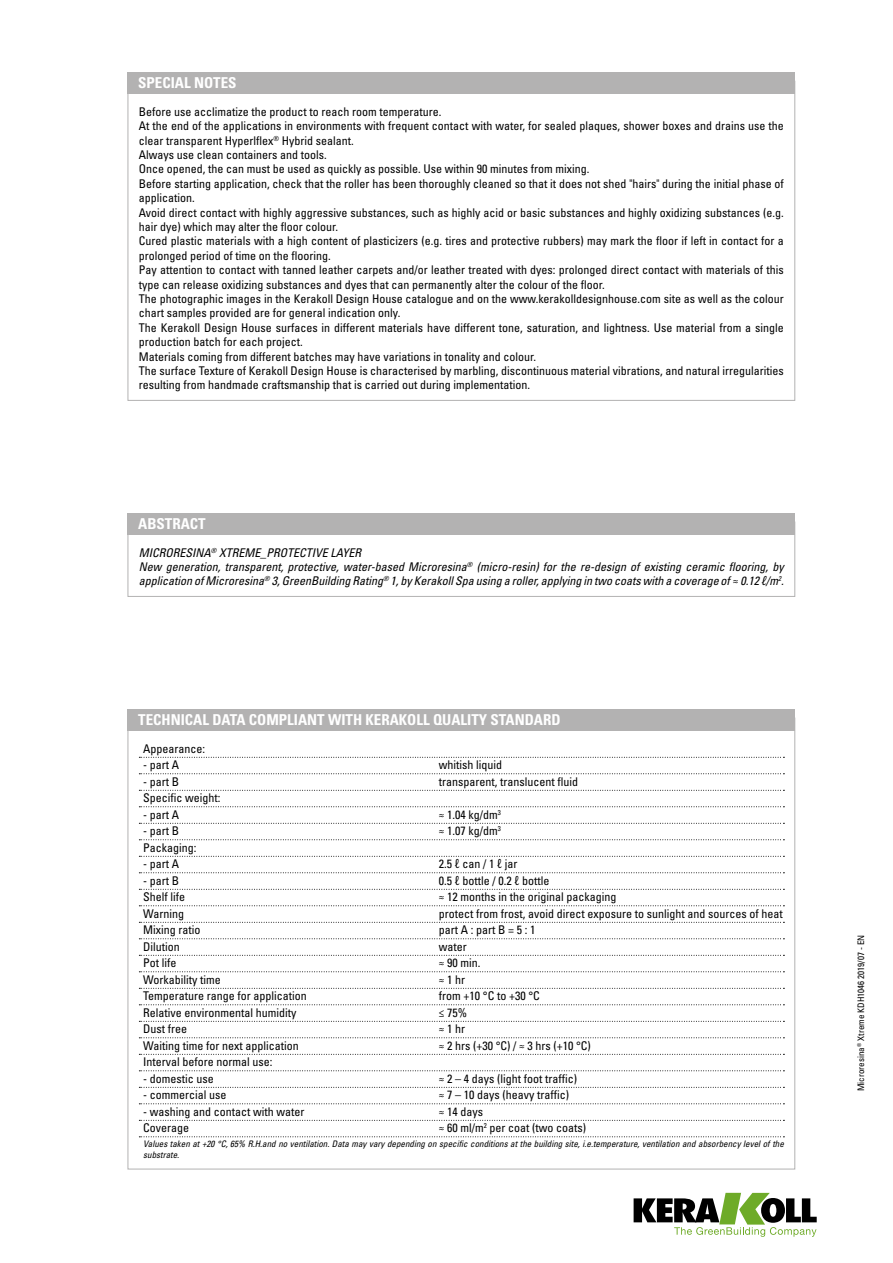
<style>
.page{position:relative;width:893px;height:1263px;background:#fff}
.page>*{position:absolute;margin:0;border:0;box-sizing:border-box;transform-origin:0 0}
.t1{font:700 condensed 15px "Univers LT Std";color:#fff}
.t2{font:condensed 12px/14.4px "Univers LT Std";color:#000}
.t3{font:italic condensed 12px/14.4px "Univers LT Std";color:#000}
.t4{font:italic condensed 9px/10.8px "Univers LT Std";color:#000}
.t5{font:condensed 9px "Univers LT Std";color:#000}
</style>
<div class="page">
<svg style="left:634px;top:1193px;width:183px;height:44px"></svg>
<div style="left:128px;top:72px;width:667px;height:22px;background:#b3b2b2"></div>
<svg style="left:139px;top:757px;width:645px;height:1px"></svg>
<svg style="left:139px;top:773px;width:645px;height:1px"></svg>
<svg style="left:139px;top:790px;width:645px;height:1px"></svg>
<svg style="left:139px;top:806px;width:645px;height:1px"></svg>
<svg style="left:139px;top:823px;width:645px;height:1px"></svg>
<svg style="left:139px;top:839px;width:645px;height:1px"></svg>
<svg style="left:139px;top:856px;width:645px;height:1px"></svg>
<svg style="left:139px;top:872px;width:645px;height:1px"></svg>
<svg style="left:139px;top:889px;width:645px;height:1px"></svg>
<svg style="left:139px;top:905px;width:645px;height:1px"></svg>
<svg style="left:139px;top:922px;width:645px;height:1px"></svg>
<svg style="left:139px;top:938px;width:645px;height:1px"></svg>
<svg style="left:139px;top:955px;width:645px;height:1px"></svg>
<svg style="left:139px;top:971px;width:645px;height:1px"></svg>
<svg style="left:139px;top:988px;width:645px;height:1px"></svg>
<svg style="left:139px;top:1004px;width:645px;height:1px"></svg>
<svg style="left:139px;top:1021px;width:645px;height:1px"></svg>
<svg style="left:139px;top:1037px;width:645px;height:1px"></svg>
<svg style="left:139px;top:1054px;width:645px;height:1px"></svg>
<svg style="left:139px;top:1070px;width:645px;height:1px"></svg>
<svg style="left:139px;top:1087px;width:645px;height:1px"></svg>
<svg style="left:139px;top:1103px;width:645px;height:1px"></svg>
<svg style="left:139px;top:1120px;width:645px;height:1px"></svg>
<svg style="left:139px;top:1136px;width:645px;height:1px"></svg>
<div style="left:128px;top:709px;width:667px;height:21px;background:#b3b2b2"></div>
<div style="left:128px;top:522px;width:667px;height:75px;border:1px solid #b3b2b2"></div>
<div style="left:128px;top:513px;width:667px;height:21px;background:#b3b2b2"></div>
<p class="t1" style="left:138px;top:74px;width:100px">SPECIAL NOTES</p>
<p class="t2" style="left:139px;top:104px;width:646px">Before use acclimatize the product to reach room temperature.<br>At the end of the applications in environments with frequent contact with water, for sealed plaques, shower boxes and drains use the clear transparent Hyperlflex<sup>®</sup> Hybrid sealant.<br>Always use clean containers and tools.<br>Once opened, the can must be used as quickly as possible. Use within 90 minutes from mixing.<br>Before starting application, check that the roller has been thoroughly cleaned so that it does not shed "hairs" during the initial phase of application.<br>Avoid direct contact with highly aggressive substances, such as highly acid or basic substances and highly oxidizing substances (e.g. hair dye) which may alter the floor colour.<br>Cured plastic materials with a high content of plasticizers (e.g. tires and protective rubbers) may mark the floor if left in contact for a prolonged period of time on the flooring.<br>Pay attention to contact with tanned leather carpets and/or leather treated with dyes: prolonged direct contact with materials of this type can release oxidizing substances and dyes that can permanently alter the colour of the floor.<br>The photographic images in the Kerakoll Design House catalogue and on the www.kerakolldesignhouse.com site as well as the colour chart samples provided are for general indication only.<br>The Kerakoll Design House surfaces in different materials have different tone, saturation, and lightness. Use material from a single production batch for each project.<br>Materials coming from different batches may have variations in tonality and colour.<br>The surface Texture of Kerakoll Design House is characterised by marbling, discontinuous material vibrations, and natural irregularities resulting from handmade craftsmanship that is carried out during implementation.</p>
<p class="t1" style="left:138px;top:515px;width:69px">ABSTRACT</p>
<p class="t3" style="left:139px;top:545px;width:646px">MICRORESINA<sup>®</sup> XTREME_PROTECTIVE LAYER<br>New generation, transparent, protective, water-based Microresina<sup>®</sup> (micro-resin) for the re-design of existing ceramic flooring, by application of Microresina<sup>®</sup> 3, GreenBuilding Rating<sup>®</sup> 1, by Kerakoll Spa using a roller, applying in two coats with a coverage of ≈ 0.12 ℓ/m<sup>2</sup>.</p>
<p class="t1" style="left:138px;top:711px;width:424px">TECHNICAL DATA COMPLIANT WITH KERAKOLL QUALITY STANDARD</p>
<p class="t2" style="left:143px;top:741px;width:63px">Appearance:</p>
<p class="t2" style="left:143px;top:757px;width:37px">- part A</p>
<p class="t2" style="left:439px;top:757px;width:65px">whitish liquid</p>
<p class="t2" style="left:143px;top:774px;width:37px">- part B</p>
<p class="t2" style="left:439px;top:774px;width:141px">transparent, translucent fluid</p>
<p class="t2" style="left:143px;top:790px;width:79px">Specific weight:</p>
<p class="t2" style="left:143px;top:807px;width:37px">- part A</p>
<p class="t2" style="left:439px;top:807px;width:63px">≈ 1.04 kg/dm<sup>3</sup></p>
<p class="t2" style="left:143px;top:823px;width:37px">- part B</p>
<p class="t2" style="left:439px;top:823px;width:63px">≈ 1.07 kg/dm<sup>3</sup></p>
<p class="t2" style="left:143px;top:840px;width:55px">Packaging:</p>
<p class="t2" style="left:143px;top:856px;width:37px">- part A</p>
<p class="t2" style="left:439px;top:856px;width:80px">2.5 ℓ can / 1 ℓ jar</p>
<p class="t2" style="left:143px;top:873px;width:37px">- part B</p>
<p class="t2" style="left:439px;top:873px;width:112px">0.5 ℓ bottle / 0.2 ℓ bottle</p>
<p class="t2" style="left:143px;top:889px;width:43px">Shelf life</p>
<p class="t2" style="left:439px;top:889px;width:179px">≈ 12 months in the original packaging</p>
<p class="t2" style="left:143px;top:906px;width:42px">Warning</p>
<p class="t2" style="left:439px;top:906px;width:345px">protect from frost, avoid direct exposure to sunlight and sources of heat</p>
<p class="t2" style="left:143px;top:922px;width:59px">Mixing ratio</p>
<p class="t2" style="left:439px;top:922px;width:98px">part A : part B = 5 : 1</p>
<p class="t2" style="left:143px;top:939px;width:38px">Dilution</p>
<p class="t2" style="left:439px;top:939px;width:29px">water</p>
<p class="t2" style="left:143px;top:955px;width:35px">Pot life</p>
<p class="t2" style="left:439px;top:955px;width:43px">≈ 90 min.</p>
<p class="t2" style="left:143px;top:972px;width:79px">Workability time</p>
<p class="t2" style="left:439px;top:972px;width:28px">≈ 1 hr</p>
<p class="t2" style="left:143px;top:988px;width:165px">Temperature range for application</p>
<p class="t2" style="left:439px;top:988px;width:102px">from +10 °C to +30 °C</p>
<p class="t2" style="left:143px;top:1005px;width:155px">Relative environmental humidity</p>
<p class="t2" style="left:439px;top:1005px;width:30px">≤ 75%</p>
<p class="t2" style="left:143px;top:1021px;width:45px">Dust free</p>
<p class="t2" style="left:439px;top:1021px;width:28px">≈ 1 hr</p>
<p class="t2" style="left:143px;top:1038px;width:157px">Waiting time for next application</p>
<p class="t2" style="left:439px;top:1038px;width:153px">≈ 2 hrs (+30 °C) / ≈ 3 hrs (+10 °C)</p>
<p class="t2" style="left:143px;top:1054px;width:131px">Interval before normal use:</p>
<p class="t2" style="left:143px;top:1071px;width:72px">- domestic use</p>
<p class="t2" style="left:439px;top:1071px;width:140px">≈ 2 – 4 days (light foot traffic)</p>
<p class="t2" style="left:143px;top:1087px;width:85px">- commercial use</p>
<p class="t2" style="left:439px;top:1087px;width:132px">≈ 7 – 10 days (heavy traffic)</p>
<p class="t2" style="left:143px;top:1104px;width:163px">- washing and contact with water</p>
<p class="t2" style="left:439px;top:1104px;width:46px">≈ 14 days</p>
<p class="t2" style="left:143px;top:1120px;width:47px">Coverage</p>
<p class="t2" style="left:439px;top:1120px;width:149px">≈ 60 ml/m<sup>2</sup> per coat (two coats)</p>
<p class="t4" style="left:143px;top:1138px;width:642px">Values taken at +20 °C, 65% R.H.and no ventilation. Data may vary depending on specific conditions at the building site, i.e.temperature, ventilation and absorbency level of the substrate.</p>
<p class="t5" style="left:855px;top:1091px;width:158px;rotate:-90deg">Microresina<sup>®</sup> Xtreme KDH1046 2019/07 - EN</p>
</div>
